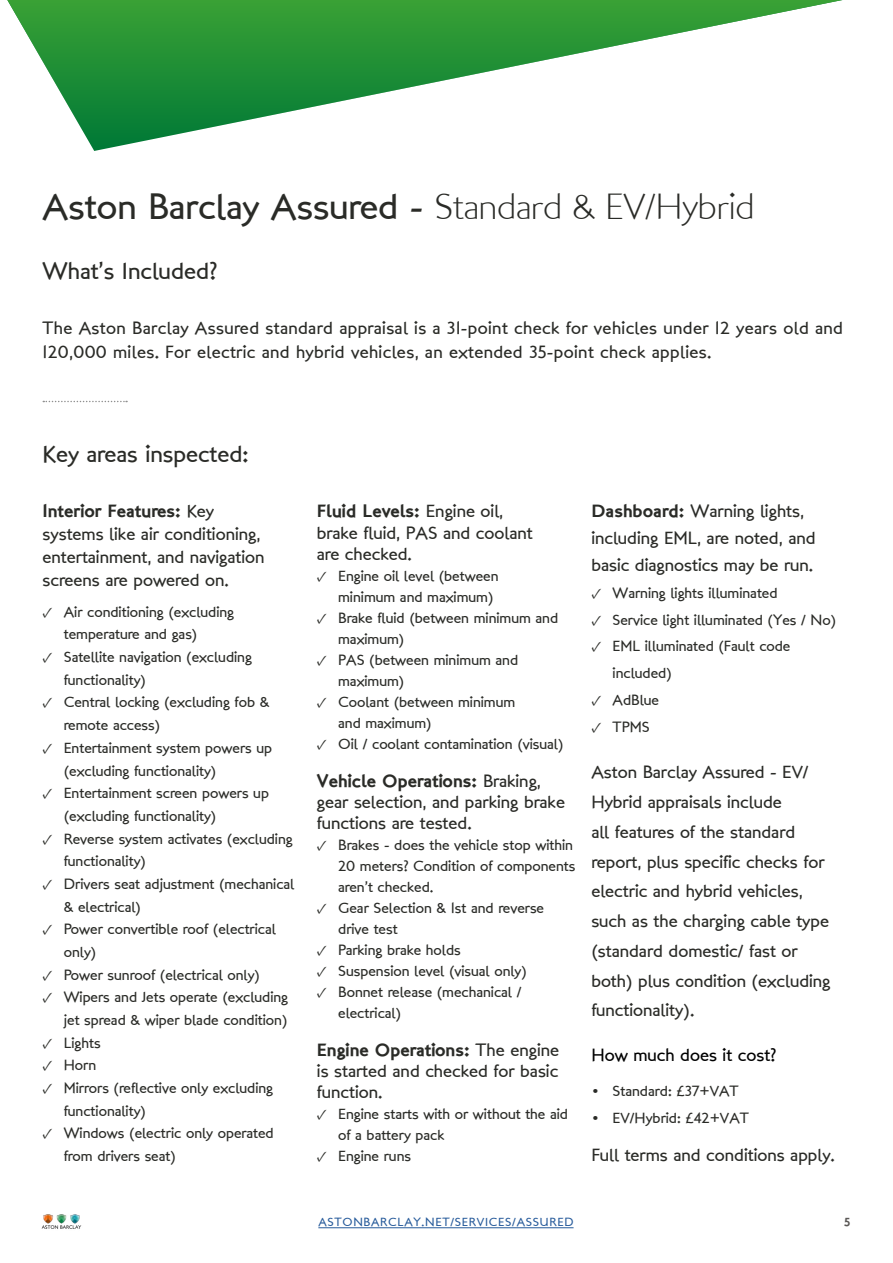
<style>
.page{position:relative;width:893px;height:1263px;background:#fff}
.page>*{position:absolute;margin:0;border:0;box-sizing:border-box;transform-origin:0 0}
.t1{font:36.9px "London Between";color:#2a2b27}
.t2{font:24px "London Between";color:#2a2b27}
.t3{font:18px/29.7px "London Between";color:#2a2b27}
.t4{font:18px/24px "London Between";letter-spacing:.02em;color:#2a2b27}
.t5{font:18px "London Two";color:#2a2b27}
.t6{font:18px "London Between";color:#000}
.t7{font:15px/22.6px "London Between";color:#2a2b27}
.t8{font:12px "London Between";letter-spacing:.06em;color:#275b9b}
.t9{font:12px "London Two";color:#5b5856}
.s1{font-family:"London MM"}
.s2{font-family:"London Between"}
.s3{font-family:"Minion Pro"}
.s4{font-family:"London Two"}
</style>
<div class="page">
<hr style="left:318px;top:1227px;width:256px;height:1px;background:#275b9b">
<img style="left:41px;top:1214px;width:41px;height:15px">
<svg style="left:43px;top:401px;width:84px;height:1px"></svg>
<svg style="left:7px;top:0;width:836px;height:151px"></svg>
<h1 class="t1" style="left:43px;top:184px;width:713px">Aston Barclay Assured - <span class="s1">Standard &amp; EV/Hybrid</span></h1>
<h2 class="t2" style="left:43px;top:256px;width:176px">What’s Included?</h2>
<p class="t4" style="left:43px;top:316px;width:802px">The Aston Barclay Assured standard appraisal is a 31-point check for vehicles under 12 years old and<br>120,000 miles. For electric and hybrid vehicles, an extended 35-point check applies.</p>
<h2 class="t2" style="left:43px;top:439px;width:207px">Key areas inspected:</h2>
<p class="t5" style="left:43px;top:499px;width:173px">Interior Features: <span class="s2">Key</span></p>
<p class="t3" style="left:43px;top:523px;width:224px;line-height:22.6px">systems like air conditioning, entertainment, and navigation screens are powered on.</p>
<p class="t7" style="left:64px;top:600px;width:172px;text-indent:-21px"><span class="s3">✓</span> Air conditioning (excluding temperature and gas)</p>
<p class="t7" style="left:64px;top:646px;width:190px;text-indent:-21px"><span class="s3">✓</span> Satellite navigation (excluding functionality)</p>
<p class="t7" style="left:64px;top:691px;width:207px;text-indent:-21px"><span class="s3">✓</span> Central locking (excluding fob &amp; remote access)</p>
<p class="t7" style="left:64px;top:736px;width:210px;text-indent:-21px"><span class="s3">✓</span> Entertainment system powers up (excluding functionality)</p>
<p class="t7" style="left:64px;top:782px;width:207px;text-indent:-21px"><span class="s3">✓</span> Entertainment screen powers up (excluding functionality)</p>
<p class="t7" style="left:64px;top:827px;width:230px;text-indent:-21px"><span class="s3">✓</span> Reverse system activates (excluding functionality)</p>
<p class="t7" style="left:64px;top:873px;width:232px;text-indent:-21px"><span class="s3">✓</span> Drivers seat adjustment (mechanical &amp; electrical)</p>
<p class="t7" style="left:64px;top:918px;width:214px;text-indent:-21px"><span class="s3">✓</span> Power convertible roof (electrical only)</p>
<p class="t7" style="left:43px;top:963px;width:219px"><span class="s3">✓</span> Power sunroof (electrical only)</p>
<p class="t7" style="left:43px;top:986px;width:247px;text-align:right"><span class="s3">✓</span> Wipers and Jets operate (excluding jet spread &amp; wiper blade condition)</p>
<p class="t7" style="left:43px;top:1031px;width:60px"><span class="s3">✓</span> Lights</p>
<p class="t7" style="left:43px;top:1054px;width:55px"><span class="s3">✓</span> Horn</p>
<p class="t7" style="left:64px;top:1077px;width:211px;text-indent:-21px"><span class="s3">✓</span> Mirrors (reflective only excluding functionality)</p>
<p class="t7" style="left:64px;top:1122px;width:211px;text-indent:-21px"><span class="s3">✓</span> Windows (electric only operated from drivers seat)</p>
<p class="t5" style="left:317px;top:500px;width:188px">Fluid Levels: <span class="s2">Engine oil,</span></p>
<p class="t3" style="left:317px;top:522px;width:217px;line-height:21px">brake fluid, PAS and coolant are checked.</p>
<p class="t7" style="left:338px;top:565px;width:162px;line-height:21px;text-indent:-21px"><span class="s3">✓</span> Engine oil level (between minimum and maximum)</p>
<p class="t7" style="left:338px;top:607px;width:222px;line-height:21px;text-indent:-21px"><span class="s3">✓</span> Brake fluid (between minimum and maximum)</p>
<p class="t7" style="left:338px;top:649px;width:182px;line-height:21px;text-indent:-21px"><span class="s3">✓</span> PAS (between minimum and maximum)</p>
<p class="t7" style="left:338px;top:691px;width:179px;line-height:21px;text-indent:-21px"><span class="s3">✓</span> Coolant (between minimum and maximum)</p>
<p class="t7" style="left:317px;top:732px;width:248px"><span class="s3">✓</span> Oil / coolant contamination (visual)</p>
<p class="t5" style="left:317px;top:769px;width:226px">Vehicle Operations: <span class="s2">Braking,</span></p>
<p class="t3" style="left:317px;top:791px;width:250px;line-height:21px">gear selection, and parking brake functions are tested.</p>
<p class="t7" style="left:338px;top:834px;width:239px;line-height:21px;text-indent:-21px"><span class="s3">✓</span> Brakes - does the vehicle stop within<br>20 meters? Condition of components aren’t checked.</p>
<p class="t7" style="left:338px;top:897px;width:207px;line-height:21px;text-indent:-21px"><span class="s3">✓</span> Gear Selection &amp; 1st and reverse drive test</p>
<p class="t7" style="left:317px;top:939px;width:145px"><span class="s3">✓</span> Parking brake holds</p>
<p class="t7" style="left:317px;top:960px;width:211px"><span class="s3">✓</span> Suspension level (visual only)</p>
<p class="t7" style="left:338px;top:981px;width:185px;line-height:21px;text-indent:-21px"><span class="s3">✓</span> Bonnet release (mechanical / electrical)</p>
<p class="t5" style="left:317px;top:1038px;width:244px">Engine Operations: <span class="s2">The engine</span></p>
<p class="t3" style="left:317px;top:1061px;width:243px;line-height:21px">is started and checked for basic function.</p>
<p class="t7" style="left:338px;top:1104px;width:231px;line-height:21px;text-indent:-21px"><span class="s3">✓</span> Engine starts with or without the aid of a battery pack</p>
<p class="t7" style="left:317px;top:1145px;width:96px"><span class="s3">✓</span> Engine runs</p>
<p class="t3" style="left:591px;top:498px;width:226px;line-height:26.7px"><span class="s4">Dashboard:</span> Warning lights, including EML, are noted, and basic diagnostics may be run.</p>
<p class="t7" style="left:591px;top:581px;width:188px"><span class="s3">✓</span> Warning lights illuminated</p>
<p class="t7" style="left:591px;top:608px;width:246px"><span class="s3">✓</span> Service light illuminated (Yes / No)</p>
<p class="t7" style="left:613px;top:633px;width:179px;line-height:26.7px;text-indent:-21px"><span class="s3">✓</span> EML illuminated (Fault code included)</p>
<p class="t7" style="left:591px;top:688px;width:69px"><span class="s3">✓</span> AdBlue</p>
<p class="t7" style="left:591px;top:715px;width:60px"><span class="s3">✓</span> TPMS</p>
<p class="t3" style="left:591px;top:757px;width:241px">Aston Barclay Assured - EV/<br>Hybrid appraisals include<br>all features of the standard report, plus specific checks for electric and hybrid vehicles, such as the charging cable type (standard domestic/ fast or both) plus condition (excluding functionality).</p>
<p class="t6" style="left:591px;top:1043px;width:187px">How much does it cost?</p>
<p class="t7" style="left:591px;top:1080px;width:149px">• Standard: £37+VAT</p>
<p class="t7" style="left:591px;top:1106px;width:159px">• EV/Hybrid: £42+VAT</p>
<p class="t3" style="left:591px;top:1140px;width:245px">Full terms and conditions apply.</p>
<p class="t8" style="left:318px;top:1215px;width:257px">ASTONBARCLAY.NET/SERVICES/ASSURED</p>
<p class="t9" style="left:844px;top:1214px;width:8px">5</p>
</div>
